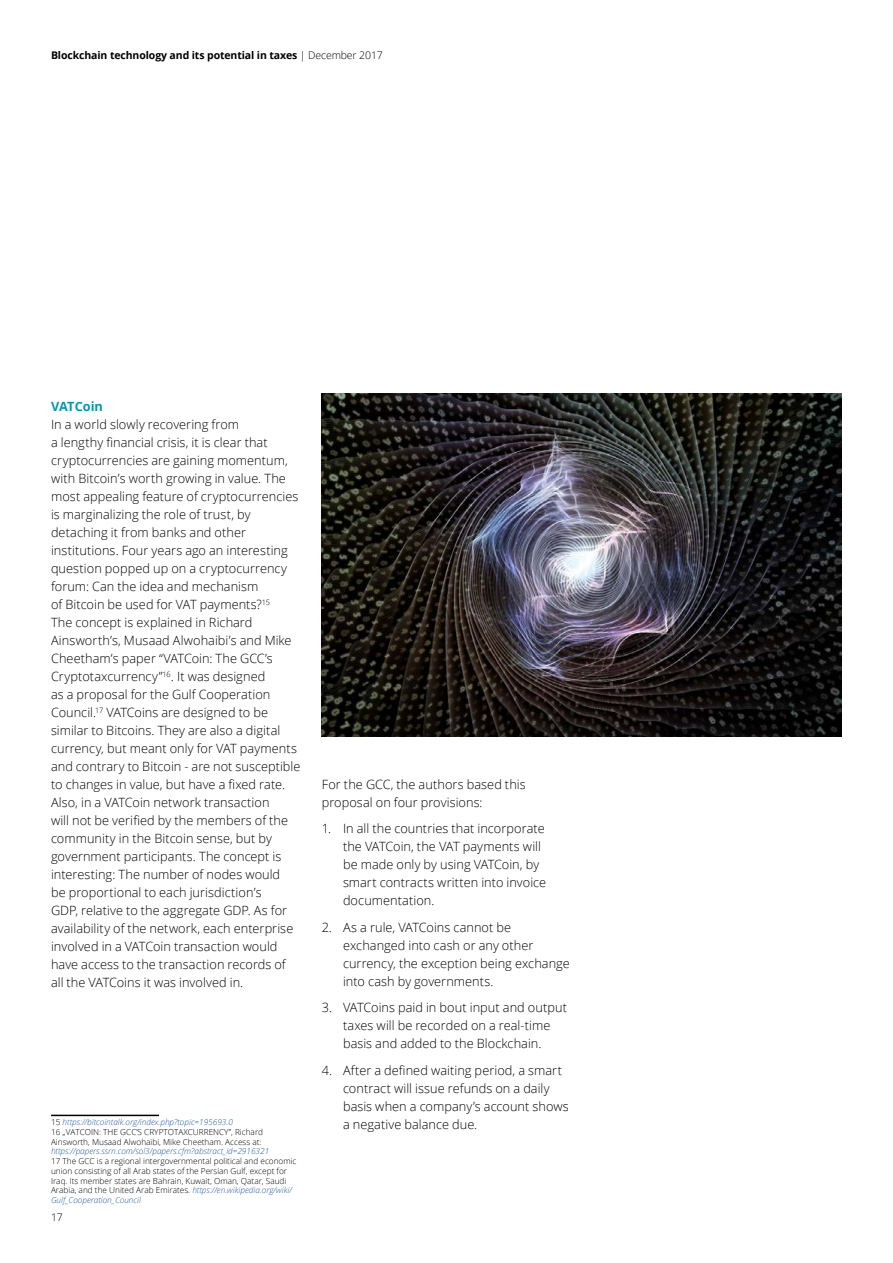
<style>
.page{position:relative;width:893px;height:1263px;background:#fff}
.page>*{position:absolute;margin:0;border:0;box-sizing:border-box;transform-origin:0 0}
.t1{font:300 12.75px/18px "Open Sans";letter-spacing:.005em;color:#000}
.t2{font:700 12.75px "Open Sans";color:#0099b3}
.t3{font:700 10.5px "Open Sans";letter-spacing:-.01em;color:#000}
.t4{font:300 10.5px "Open Sans";color:#000}
.t5{font:300 8.25px/9.8px "Open Sans";color:#000}
.t6{font:italic 300 8.25px "Open Sans";color:#245a9c}
.s1{font-weight:300}
.s2{font-style:italic;color:#245a9c}
</style>
<div class="page">
<hr style="left:51px;top:1115px;width:108px;height:1px;background:#000">
<img style="left:322px;top:393px;width:520px;height:344px">
<p class="t3" style="left:51px;top:48px;width:333px">Blockchain technology and its potential in taxes <span class="s1">| December 2017</span></p>
<p class="t2" style="left:51px;top:398px;width:53px">VATCoin</p>
<p class="t1" style="left:51px;top:415px;width:251px">In a world slowly recovering from<br>a lengthy financial crisis, it is clear that cryptocurrencies are gaining momentum, with Bitcoin’s worth growing in value. The most appealing feature of cryptocurrencies is marginalizing the role of trust, by detaching it from banks and other institutions. Four years ago an interesting question popped up on a cryptocurrency forum: Can the idea and mechanism<br>of Bitcoin be used for VAT payments?<sup>15<br></sup>The concept is explained in Richard Ainsworth’s, Musaad Alwohaibi’s and Mike Cheetham’s paper “VATCoin: The GCC’s Cryptotaxcurrency”<sup>16</sup>. It was designed<br>as a proposal for the Gulf Cooperation Council.<sup>17</sup> VATCoins are designed to be similar to Bitcoins. They are also a digital currency, but meant only for VAT payments and contrary to Bitcoin - are not susceptible to changes in value, but have a fixed rate.<br>Also, in a VATCoin network transaction<br>will not be verified by the members of the community in the Bitcoin sense, but by government participants. The concept is interesting: The number of nodes would<br>be proportional to each jurisdiction’s<br>GDP, relative to the aggregate GDP. As for availability of the network, each enterprise involved in a VATCoin transaction would have access to the transaction records of all the VATCoins it was involved in.</p>
<p class="t5" style="left:51px;top:1117px;width:214px">15 <span class="s2">https://bitcointalk.org/index.php?topic=195693.0<br></span>16 „VATCOIN: THE GCC’S CRYPTOTAXCURRENCY”, Richard<br>Ainsworth, Musaad Alwohaibi, Mike Cheetham. Access at:</p>
<p class="t6" style="left:51px;top:1146px;width:220px">https://papers.ssrn.com/sol3/papers.cfm?abstract_id=2916321</p>
<p class="t5" style="left:51px;top:1156px;width:247px">17 The GCC is a regional intergovernmental political and economic union consisting of all Arab states of the Persian Gulf, except for Iraq. Its member states are Bahrain, Kuwait, Oman, Qatar, Saudi Arabia, and the United Arab Emirates. <span class="s2">https://en.wikipedia.org/wiki/ Gulf_Cooperation_Council</span></p>
<p class="t4" style="left:51px;top:1210px;width:13px">17</p>
<p class="t1" style="left:322px;top:775px;width:205px">For the GCC, the authors based this proposal on four provisions:</p>
<p class="t1" style="left:343px;top:819px;width:205px;text-indent:-21px">1. In all the countries that incorporate the VATCoin, the VAT payments will be made only by using VATCoin, by smart contracts written into invoice documentation.</p>
<p class="t1" style="left:343px;top:918px;width:228px;text-indent:-21px">2. As a rule, VATCoins cannot be exchanged into cash or any other currency, the exception being exchange into cash by governments.</p>
<p class="t1" style="left:322px;top:998px;width:247px;text-align:center">3. VATCoins paid in bout input and output taxes will be recorded on a real-time<br>basis and added to the Blockchain.</p>
<p class="t1" style="left:343px;top:1061px;width:227px;text-indent:-21px">4. After a defined waiting period, a smart contract will issue refunds on a daily basis when a company’s account shows a negative balance due.</p>
</div>
